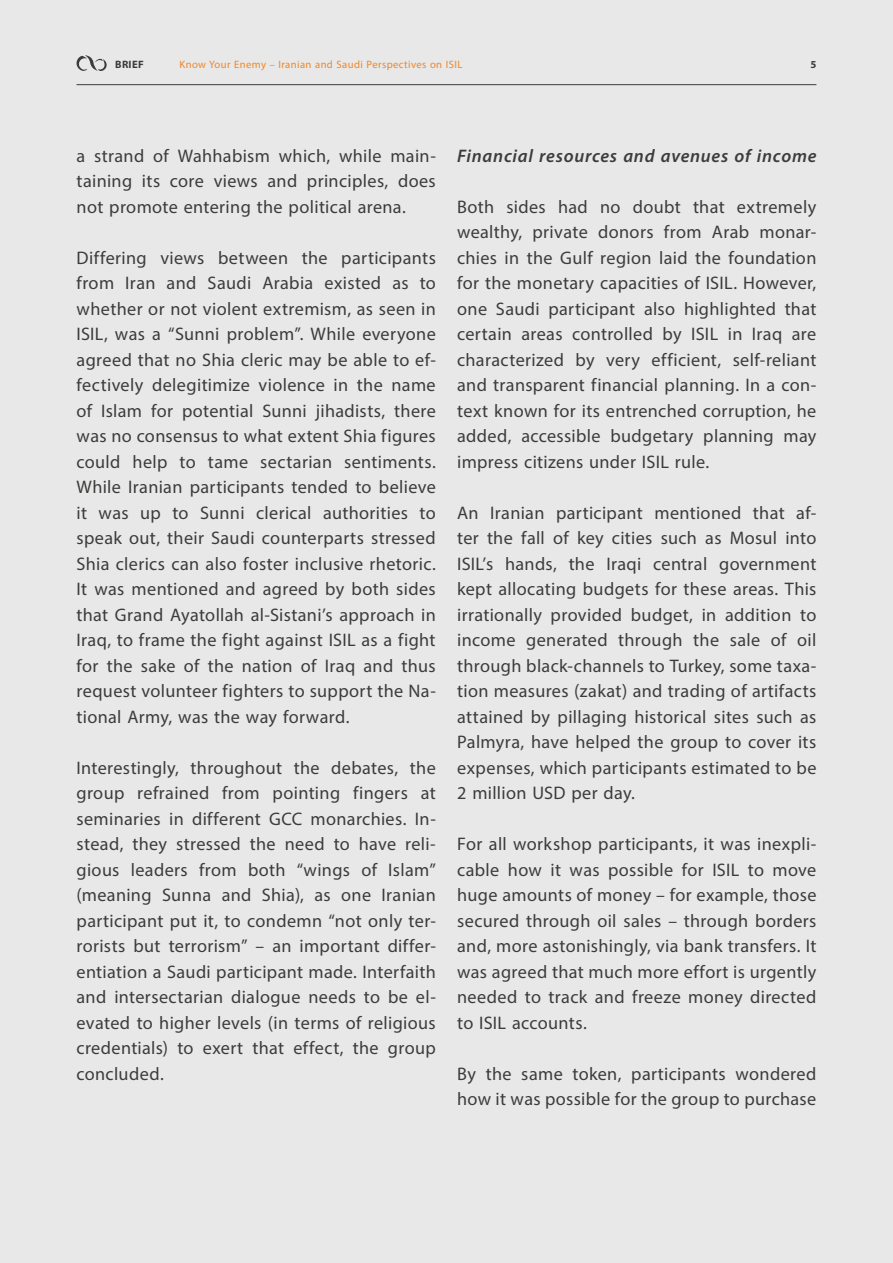
<style>
.page{position:relative;width:893px;height:1263px;background:#e8e8e8}
.page>*{position:absolute;margin:0;border:0;box-sizing:border-box;transform-origin:0 0}
.t1{font:25.5px/25.5px "Myriad Arabic";letter-spacing:.015em;color:#3c3c3b;text-align:justify}
.t2{font:italic 600 25.5px "Myriad Arabic";letter-spacing:.03em;color:#3c3c3b}
.t3{font:15px "Myriad Arabic";letter-spacing:.025em;color:#f18625}
.t4{font:700 15px "Myriad Arabic";letter-spacing:.02em;color:#3c3c3b}
</style>
<div class="page">
<hr style="left:77px;top:84px;width:739px;height:1px;background:#3c3c3b">
<svg style="left:77px;top:55px;width:30px;height:16px"></svg>
<p class="t4" style="left:115px;top:54px;width:30px">BRIEF</p>
<p class="t3" style="left:179px;top:54px;width:284px">Know Your Enemy – Iranian and Saudi Perspectives on ISIL</p>
<p class="t4" style="left:810px;top:54px;width:7px">5</p>
<p class="t1" style="left:77px;top:143px;width:361px">a strand of Wahhabism which, while main&shy;taining its core views and principles, does not promote entering the political arena.</p>
<p class="t1" style="left:77px;top:245px;width:361px">Differing views between the participants from Iran and Saudi Arabia existed as to whether or not violent extremism, as seen in ISIL, was a “Sunni problem”. While everyone agreed that no Shia cleric may be able to ef&shy;fectively delegitimize violence in the name of Islam for potential Sunni jihadists, there was no consensus to what extent Shia figures could help to tame sectarian sentiments.<br>While Iranian participants tended to believe it was up to Sunni clerical authorities to speak out, their Saudi counterparts stressed Shia clerics can also foster inclusive rhetoric.<br>It was mentioned and agreed by both sides that Grand Ayatollah al-Sistani’s approach in Iraq, to frame the fight against ISIL as a fight for the sake of the nation of Iraq and thus request volunteer fighters to support the Na&shy;tional Army, was the way forward.</p>
<p class="t1" style="left:77px;top:755px;width:361px">Interestingly, throughout the debates, the group refrained from pointing fingers at seminaries in different GCC monarchies. In&shy;stead, they stressed the need to have reli&shy;gious leaders from both “wings of Islam” (meaning Sunna and Shia), as one Iranian participant put it, to condemn “not only ter&shy;rorists but terrorism” – an important differ&shy;entiation a Saudi participant made. Interfaith and intersectarian dialogue needs to be el&shy;evated to higher levels (in terms of religious credentials) to exert that effect, the group concluded.</p>
<p class="t2" style="left:457px;top:138px;width:361px">Financial resources and avenues of income</p>
<p class="t1" style="left:457px;top:194px;width:361px">Both sides had no doubt that extremely wealthy, private donors from Arab monar&shy;chies in the Gulf region laid the foundation for the monetary capacities of ISIL. However, one Saudi participant also highlighted that certain areas controlled by ISIL in Iraq are characterized by very efficient, self-reliant and transparent financial planning. In a con&shy;text known for its entrenched corruption, he added, accessible budgetary planning may impress citizens under ISIL rule.</p>
<p class="t1" style="left:457px;top:500px;width:361px">An Iranian participant mentioned that af&shy;ter the fall of key cities such as Mosul into ISIL’s hands, the Iraqi central government kept allocating budgets for these areas. This irrationally provided budget, in addition to income generated through the sale of oil through black-channels to Turkey, some taxa&shy;tion measures (zakat) and trading of artifacts attained by pillaging historical sites such as Palmyra, have helped the group to cover its expenses, which participants estimated to be 2 million USD per day.</p>
<p class="t1" style="left:457px;top:831px;width:361px">For all workshop participants, it was inexpli&shy;cable how it was possible for ISIL to move huge amounts of money – for example, those secured through oil sales – through borders and, more astonishingly, via bank transfers. It was agreed that much more effort is urgently needed to track and freeze money directed to ISIL accounts.</p>
<p class="t1" style="left:457px;top:1061px;width:361px">By the same token, participants wondered how it was possible for the group to purchase</p>
</div>
